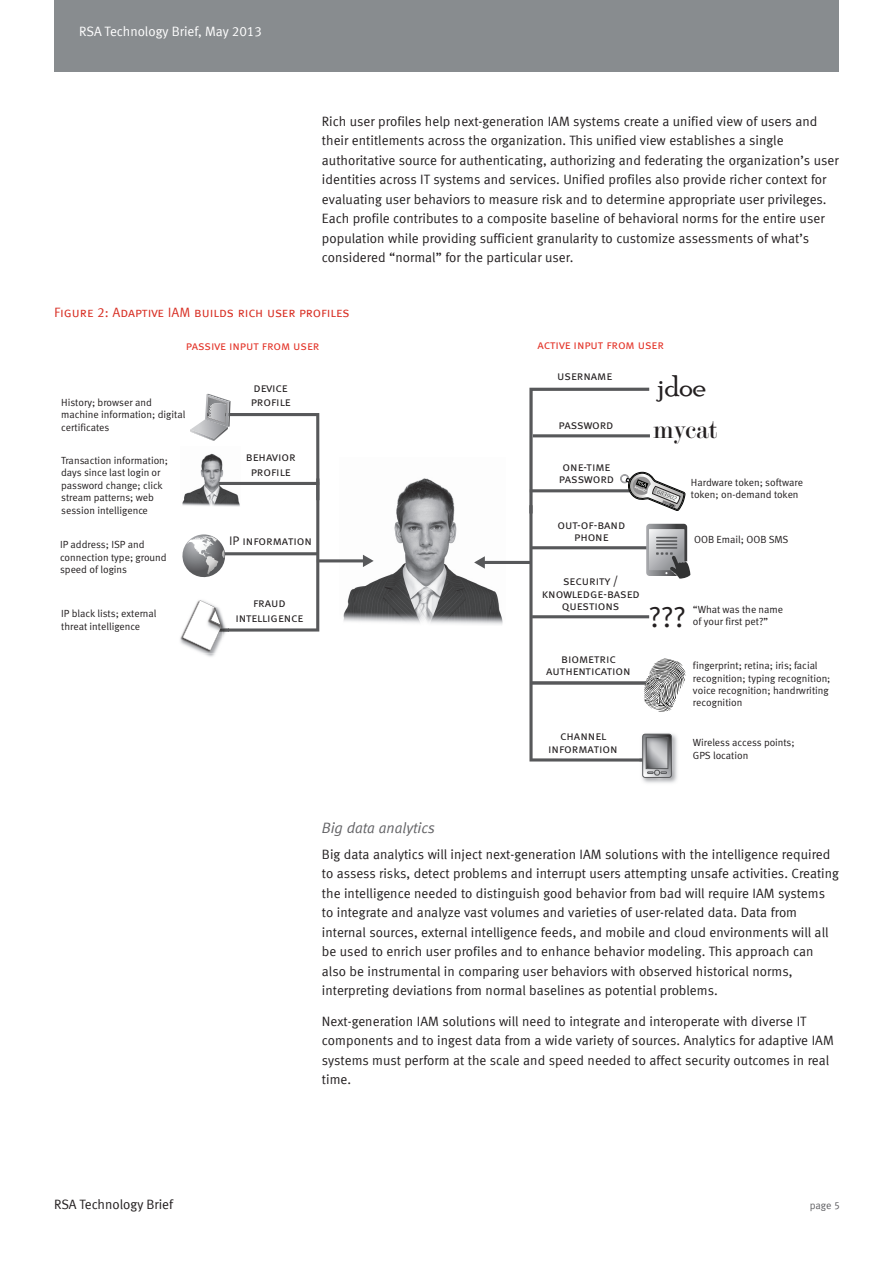
<style>
.page{position:relative;width:893px;height:1263px;background:#fff}
.page>*{position:absolute;margin:0;border:0;box-sizing:border-box;transform-origin:0 0}
.t1{font:30px "Poor Richard";color:#231f20}
.t2{font:28.95px "Meta Normal LF";color:#231f20}
.t3{font:26.85px "Modern";color:#231f20}
.Subhead_2{font:italic 15px "Meta Normal LF";color:#636366}
.Body_Copy{font:13.5px/19.5px "Meta Normal LF";letter-spacing:.005em;color:#231f20}
.Table_title{font:13.5px "Meta Normal LF Caps";color:#d82f24}
.t4{font:13.5px "Meta Normal LF";color:#fff}
.t5{font:12.45px/12.5px "Meta Normal LF Caps";letter-spacing:-.005em;color:#231f20;text-align:center}
.t6{font:12.45px "Meta Normal LF Caps";letter-spacing:-.005em;color:#e33227}
.page_numbers{font:10.5px "Meta Normal LF";color:#636366}
.t7{font:10.35px/12.5px "Meta Normal LF";color:#231f20}
</style>
<div class="page">
<div style="left:54px;top:0;width:785px;height:72px;background:#888c8f"></div>
<img style="left:339px;top:478px;width:167px;height:147px">
<hr style="left:317px;top:559px;width:48px;height:3px;background:#57585a">
<svg style="left:363px;top:555px;width:11px;height:12px"></svg>
<hr style="left:483px;top:561px;width:48px;height:3px;background:#57585a">
<svg style="left:474px;top:556px;width:11px;height:13px"></svg>
<img style="left:203px;top:653px;width:12px;height:4px">
<img style="left:196px;top:650px;width:21px;height:3px">
<svg style="left:180px;top:394px;width:139px;height:256px"></svg>
<img style="left:642px;top:778px;width:35px;height:5px">
<svg style="left:528px;top:387px;width:162px;height:391px"></svg>
<p class="t4" style="left:79px;top:23px;width:184px">RSA Technology Brief, May 2013</p>
<p class="Body_Copy" style="left:322px;top:111px;width:518px">Rich user profiles help next-generation IAM systems create a unified view of users and their entitlements across the organization. This unified view establishes a single authoritative source for authenticating, authorizing and federating the organization’s user identities across IT systems and services. Unified profiles also provide richer context for evaluating user behaviors to measure risk and to determine appropriate user privileges.<br>Each profile contributes to a composite baseline of behavioral norms for the entire user population while providing sufficient granularity to customize assessments of what’s considered “normal” for the particular user.</p>
<p class="Table_title" style="left:54px;top:305px;width:297px">Figure 2: Adaptive IAM builds rich user profiles</p>
<p class="t6" style="left:186px;top:338px;width:135px">passive input from user</p>
<p class="t6" style="left:538px;top:337px;width:128px">active input from user</p>
<p class="t7" style="left:61px;top:396px;width:126px">History; browser and machine information; digital certificates</p>
<p class="t7" style="left:61px;top:454px;width:108px">Transaction information; days since last login or password change; click stream patterns; web session intelligence</p>
<p class="t7" style="left:60px;top:538px;width:108px">IP address; ISP and connection type; ground speed of logins</p>
<p class="t7" style="left:61px;top:607px;width:97px">IP black lists; external threat intelligence</p>
<p class="t5" style="left:251px;top:380px;width:41px;line-height:14.9px;text-align:left">device profile</p>
<p class="t5" style="left:246px;top:449px;width:52px;line-height:14.9px">behavior profile</p>
<p class="t5" style="left:229px;top:534px;width:84px">IP information</p>
<p class="t5" style="left:235px;top:595px;width:70px;line-height:14.9px">fraud intelligence</p>
<p class="t5" style="left:557px;top:369px;width:57px">username</p>
<p class="t5" style="left:558px;top:418px;width:57px">password</p>
<p class="t5" style="left:559px;top:460px;width:57px;text-align:left">one-time password</p>
<p class="t5" style="left:557px;top:518px;width:70px">out-of-band phone</p>
<p class="t5" style="left:542px;top:574px;width:99px">security / knowledge-based questions</p>
<p class="t5" style="left:546px;top:652px;width:86px">biometric authentication</p>
<p class="t5" style="left:548px;top:730px;width:71px">channel information</p>
<p class="t1" style="left:658px;top:368px;width:50px">jdoe</p>
<p class="t3" style="left:653px;top:416px;width:65px">mycat</p>
<p class="t7" style="left:691px;top:476px;width:114px">Hardware token; software token; on-demand token</p>
<p class="t7" style="left:694px;top:533px;width:96px">OOB Email; OOB SMS</p>
<p class="t2" style="left:649px;top:600px;width:39px">???</p>
<p class="t7" style="left:693px;top:603px;width:92px">“What was the name of your first pet?”</p>
<p class="t7" style="left:693px;top:659px;width:139px">fingerprint; retina; iris; facial recognition; typing recognition; voice recognition; handrwriting recognition</p>
<p class="t7" style="left:693px;top:736px;width:103px">Wireless access points;<br>GPS location</p>
<p class="Subhead_2" style="left:322px;top:819px;width:115px">Big data analytics</p>
<p class="Body_Copy" style="left:322px;top:844px;width:519px">Big data analytics will inject next-generation IAM solutions with the intelligence required to assess risks, detect problems and interrupt users attempting unsafe activities. Creating the intelligence needed to distinguish good behavior from bad will require IAM systems to integrate and analyze vast volumes and varieties of user-related data. Data from internal sources, external intelligence feeds, and mobile and cloud environments will all be used to enrich user profiles and to enhance behavior modeling. This approach can also be instrumental in comparing user behaviors with observed historical norms, interpreting deviations from normal baselines as potential problems.</p>
<p class="Body_Copy" style="left:322px;top:1011px;width:513px">Next-generation IAM solutions will need to integrate and interoperate with diverse IT components and to ingest data from a wide variety of sources. Analytics for adaptive IAM systems must perform at the scale and speed needed to affect security outcomes in real time.</p>
<p class="Body_Copy" style="left:54px;top:1194px;width:121px">RSA Technology Brief</p>
<p class="page_numbers" style="left:810px;top:1199px;width:32px">page 5</p>
</div>
